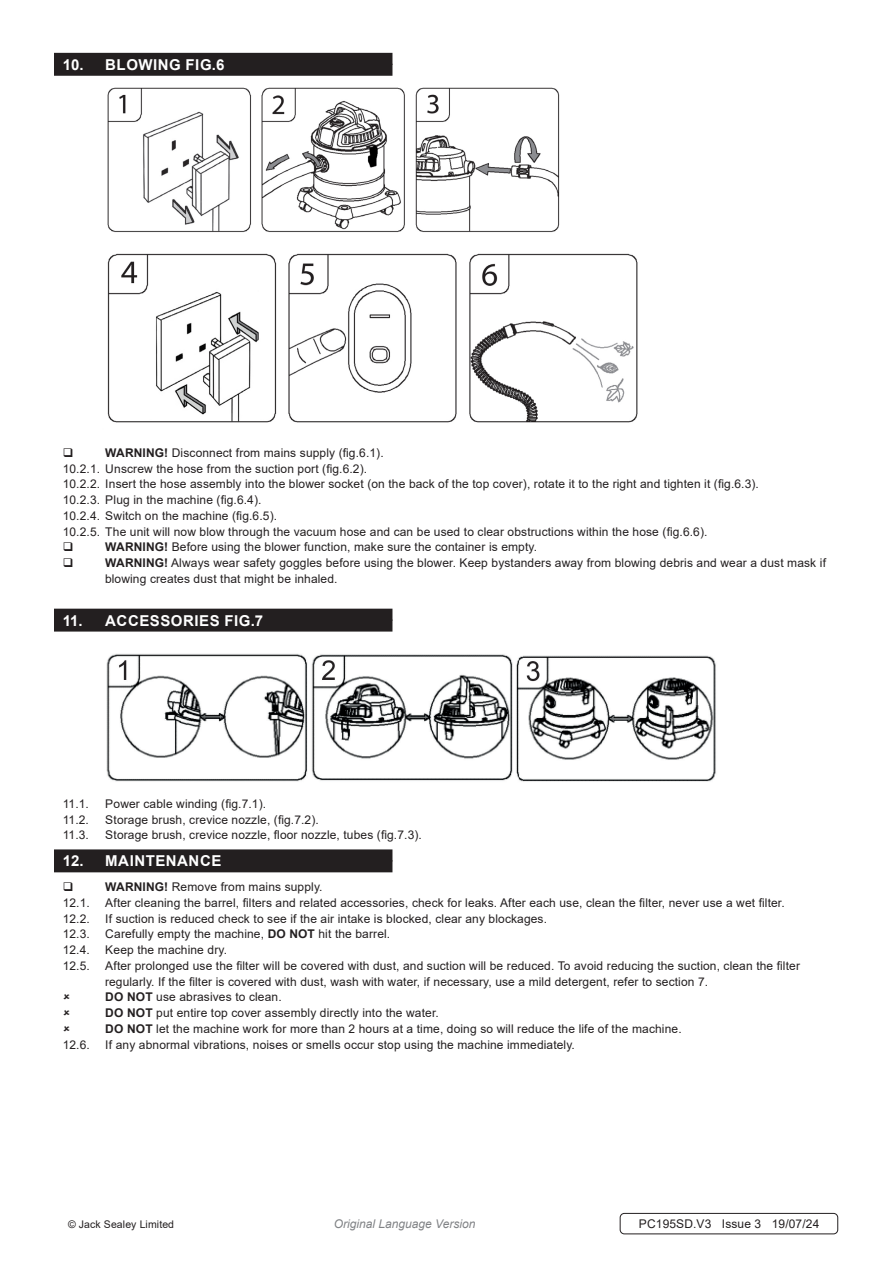
<style>
.page{position:relative;width:893px;height:1263px;background:#fff}
.page>*{position:absolute;margin:0;border:0;box-sizing:border-box;transform-origin:0 0}
.t1{font:700 15px "Arial";letter-spacing:.035em;color:#fff}
.Body__Footer{font:12px/15.8px "Arial";letter-spacing:.01em;color:#231f20}
.t2{font:italic 12px "Arial";color:#808285}
.Body__Justified__7pt{font:10.5px "Arial";letter-spacing:.01em;color:#231f20}
.s1{font-weight:700}
</style>
<div class="page">
<div style="left:54px;top:64px;width:338px;height:12px;background:#231f20"></div>
<div style="left:54px;top:53px;width:338px;height:12px;background:#231f20"></div>
<div style="left:54px;top:620px;width:338px;height:12px;background:#231f20"></div>
<div style="left:54px;top:609px;width:338px;height:12px;background:#231f20"></div>
<div style="left:54px;top:860px;width:338px;height:12px;background:#231f20"></div>
<div style="left:54px;top:849px;width:338px;height:12px;background:#231f20"></div>
<img style="left:107px;top:253px;width:531px;height:170px">
<img style="left:106px;top:653px;width:610px;height:129px">
<div style="left:620px;top:1213px;width:218px;height:21px;border:1px solid #231f20;border-radius:4px"></div>
<img style="left:107px;top:87px;width:453px;height:145px">
<p class="t1" style="left:63px;top:54px;width:163px">10. BLOWING FIG.6</p>
<p class="Body__Footer" style="left:105px;top:445px;width:280px"><span class="s1">WARNING!</span> Disconnect from mains supply (fig.6.1).</p>
<p class="Body__Footer" style="left:63px;top:460px;width:306px">10.2.1. Unscrew the hose from the suction port (fig.6.2).</p>
<p class="Body__Footer" style="left:63px;top:476px;width:698px">10.2.2. Insert the hose assembly into the blower socket (on the back of the top cover), rotate it to the right and tighten it (fig.6.3).</p>
<p class="Body__Footer" style="left:63px;top:492px;width:200px">10.2.3. Plug in the machine (fig.6.4).</p>
<p class="Body__Footer" style="left:63px;top:508px;width:216px">10.2.4. Switch on the machine (fig.6.5).</p>
<p class="Body__Footer" style="left:63px;top:523px;width:646px">10.2.5. The unit will now blow through the vacuum hose and can be used to clear obstructions within the hose (fig.6.6).</p>
<p class="Body__Footer" style="left:105px;top:539px;width:433px"><span class="s1">WARNING!</span> Before using the blower function, make sure the container is empty.</p>
<p class="Body__Footer" style="left:105px;top:555px;width:722px"><span class="s1">WARNING!</span> Always wear safety goggles before using the blower. Keep bystanders away from blowing debris and wear a dust mask if blowing creates dust that might be inhaled.</p>
<p class="t1" style="left:63px;top:610px;width:202px">11. ACCESSORIES FIG.7</p>
<p class="Body__Footer" style="left:63px;top:796px;width:28px">11.1.</p>
<p class="Body__Footer" style="left:105px;top:796px;width:162px">Power cable winding (fig.7.1).</p>
<p class="Body__Footer" style="left:63px;top:811px;width:28px">11.2.</p>
<p class="Body__Footer" style="left:105px;top:811px;width:215px">Storage brush, crevice nozzle, (fig.7.2).</p>
<p class="Body__Footer" style="left:63px;top:827px;width:28px">11.3.</p>
<p class="Body__Footer" style="left:105px;top:827px;width:318px">Storage brush, crevice nozzle, floor nozzle, tubes (fig.7.3).</p>
<p class="t1" style="left:63px;top:850px;width:160px">12. MAINTENANCE</p>
<p class="Body__Footer" style="left:105px;top:879px;width:219px"><span class="s1">WARNING!</span> Remove from mains supply.</p>
<p class="Body__Footer" style="left:63px;top:895px;width:29px">12.1.</p>
<p class="Body__Footer" style="left:105px;top:895px;width:681px">After cleaning the barrel, filters and related accessories, check for leaks. After each use, clean the filter, never use a wet filter.</p>
<p class="Body__Footer" style="left:63px;top:910px;width:29px">12.2.</p>
<p class="Body__Footer" style="left:105px;top:910px;width:443px">If suction is reduced check to see if the air intake is blocked, clear any blockages.</p>
<p class="Body__Footer" style="left:63px;top:926px;width:29px">12.3.</p>
<p class="Body__Footer" style="left:105px;top:926px;width:286px">Carefully empty the machine, <span class="s1">DO NOT</span> hit the barrel.</p>
<p class="Body__Footer" style="left:63px;top:942px;width:29px">12.4.</p>
<p class="Body__Footer" style="left:105px;top:942px;width:123px">Keep the machine dry.</p>
<p class="Body__Footer" style="left:63px;top:958px;width:29px">12.5.</p>
<p class="Body__Footer" style="left:105px;top:958px;width:696px">After prolonged use the filter will be covered with dust, and suction will be reduced. To avoid reducing the suction, clean the filter regularly. If the filter is covered with dust, wash with water, if necessary, use a mild detergent, refer to section 7.</p>
<p class="Body__Footer" style="left:105px;top:989px;width:178px"><span class="s1">DO NOT</span> use abrasives to clean.</p>
<p class="Body__Footer" style="left:105px;top:1005px;width:335px"><span class="s1">DO NOT</span> put entire top cover assembly directly into the water.</p>
<p class="Body__Footer" style="left:105px;top:1021px;width:578px"><span class="s1">DO NOT</span> let the machine work for more than 2 hours at a time, doing so will reduce the life of the machine.</p>
<p class="Body__Footer" style="left:63px;top:1036px;width:29px">12.6.</p>
<p class="Body__Footer" style="left:105px;top:1036px;width:471px">If any abnormal vibrations, noises or smells occur stop using the machine immediately.</p>
<p class="Body__Justified__7pt" style="left:68px;top:1217px;width:108px">© Jack Sealey Limited</p>
<p class="t2" style="left:334px;top:1216px;width:143px">Original Language Version</p>
<p class="Body__Footer" style="left:639px;top:1216px;width:182px">PC195SD.V3 Issue 3 19/07/24</p>
</div>
